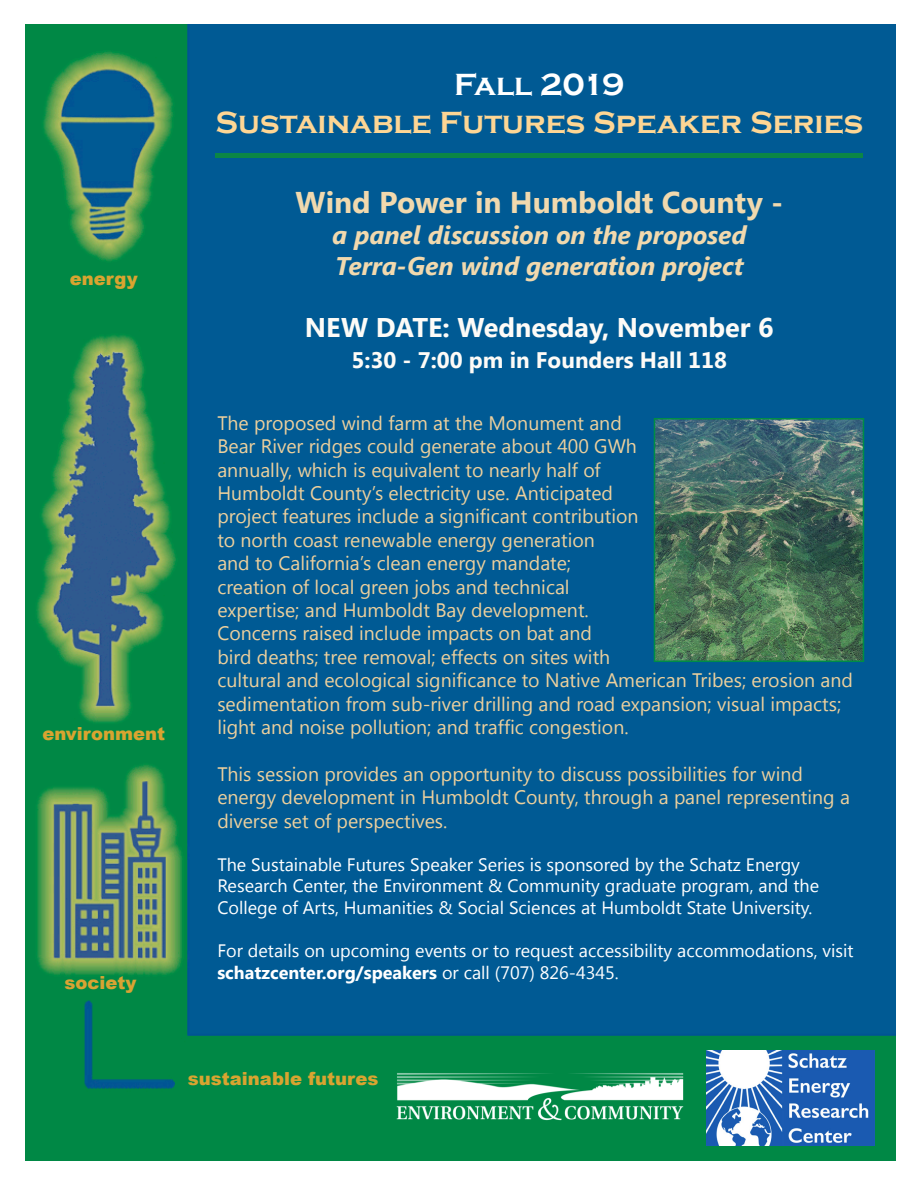
<style>
.page{position:relative;width:918px;height:1188px;background:#fff}
.page>*{position:absolute;margin:0;border:0;box-sizing:border-box;transform-origin:0 0}
.t1{font:700 31.5px/37.8px "Copperplate Gothic";color:#fed694;text-align:center}
.t2{font:700 30px "Segoe UI";letter-spacing:-.005em;color:#f1d9ae}
.t3{font:700 27px "Segoe UI";color:#fdfbf7}
.t4{font:italic 700 25.5px/30.9px "Segoe UI";letter-spacing:-.005em;color:#f1d9ae}
.t5{font:700 22.5px "Segoe UI";color:#fdfbf7}
.t6{font:19.5px/23.4px "Segoe UI";color:#edd09d}
.t7{font:18px/21.6px "Segoe UI";color:#fff}
.t8{font:900 18px "Arial";color:#d9a430}
.t9{font:900 18px "Arial";color:#d9a333}
.s1{color:#fff}
.s2{font-weight:700}
</style>
<div class="page">
<img style="left:26px;top:24px;width:869px;height:1137px">
<img style="left:397px;top:1072px;width:287px;height:48px">
<hr style="left:215px;top:154px;width:648px;height:4px;background:#0b8646">
<img style="left:706px;top:1050px;width:168px;height:95px">
<img style="left:657px;top:421px;width:204px;height:238px">
<div style="left:654px;top:418px;width:210px;height:244px;border:2px solid #008d46"></div>
<p class="t8" style="left:70px;top:266px;width:69px">energy</p>
<p class="t8" style="left:42px;top:720px;width:124px">environment</p>
<p class="t9" style="left:65px;top:970px;width:74px">society</p>
<p class="t1" style="left:216px;top:66px;width:649px"><span class="s1">Fall 2019<br></span>Sustainable Futures Speaker Series</p>
<p class="t2" style="left:296px;top:181px;width:489px">Wind Power in Humboldt County -</p>
<p class="t4" style="left:332px;top:218px;width:416px">a panel discussion on the proposed<br>Terra-Gen wind generation project</p>
<p class="t3" style="left:305px;top:308px;width:470px">NEW DATE: Wednesday, November 6</p>
<p class="t5" style="left:351px;top:344px;width:377px">5:30 - 7:00 pm in Founders Hall 118</p>
<p class="t6" style="left:217px;top:410px;width:637px">The proposed wind farm at the Monument and<br>Bear River ridges could generate about 400 GWh<br>annually, which is equivalent to nearly half of<br>Humboldt County’s electricity use. Anticipated<br>project features include a significant contribution<br>to north coast renewable energy generation<br>and to California’s clean energy mandate;<br>creation of local green jobs and technical<br>expertise; and Humboldt Bay development.<br>Concerns raised include impacts on bat and<br>bird deaths; tree removal; effects on sites with<br>cultural and ecological significance to Native American Tribes; erosion and sedimentation from sub-river drilling and road expansion; visual impacts; light and noise pollution; and traffic congestion.</p>
<p class="t6" style="left:217px;top:761px;width:634px">This session provides an opportunity to discuss possibilities for wind energy development in Humboldt County, through a panel representing a diverse set of perspectives.</p>
<p class="t7" style="left:217px;top:853px;width:603px">The Sustainable Futures Speaker Series is sponsored by the Schatz Energy<br>Research Center, the Environment &amp; Community graduate program, and the<br>College of Arts, Humanities &amp; Social Sciences at Humboldt State University.</p>
<p class="t7" style="left:217px;top:939px;width:638px">For details on upcoming events or to request accessibility accommodations, visit <span class="s2">schatzcenter.org/speakers</span> or call (707) 826-4345.</p>
<p class="t8" style="left:188px;top:1066px;width:192px">sustainable futures</p>
</div>
